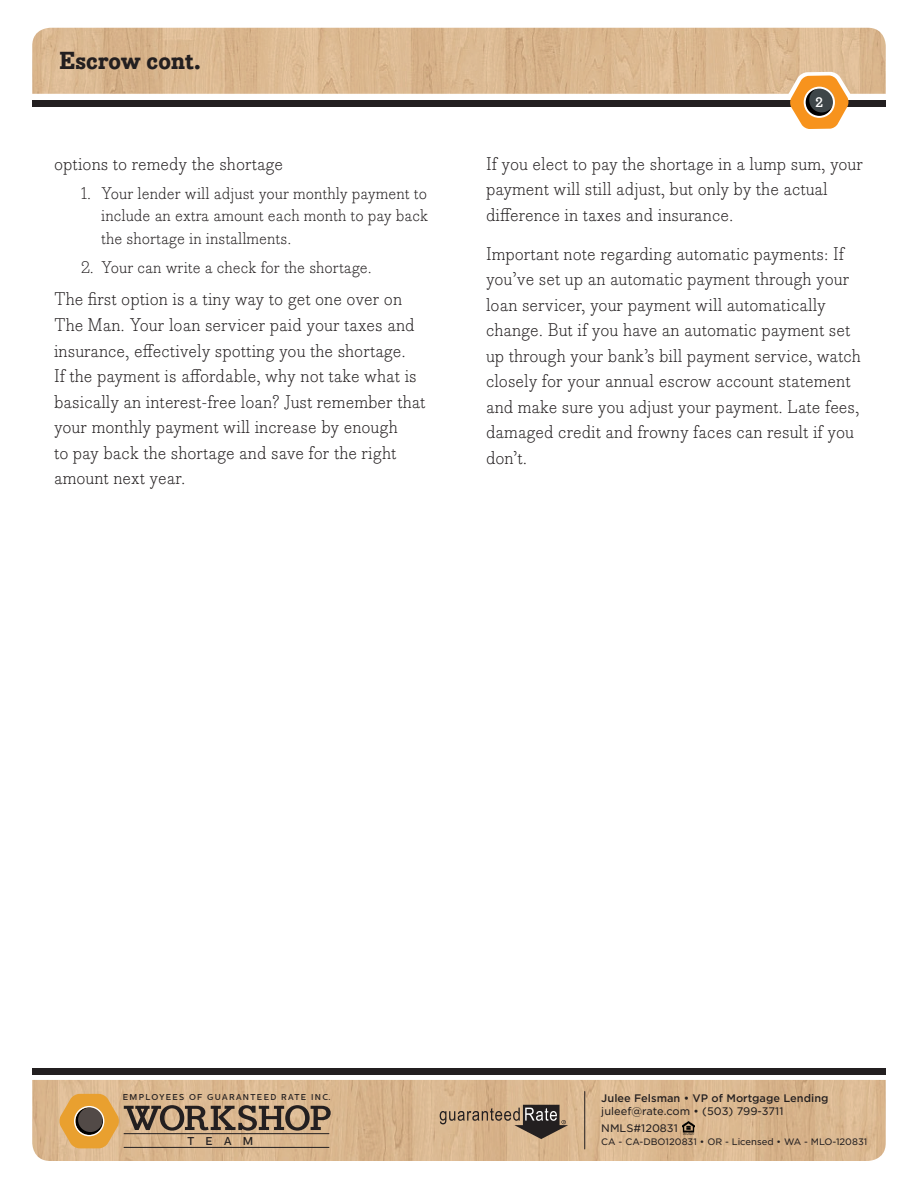
<style>
.page{position:relative;width:918px;height:1188px;background:#fff}
.page>*{position:absolute;margin:0;border:0;box-sizing:border-box;transform-origin:0 0}
.t1{font:700 expanded 24px "Bodoni Egyptian Pro";color:#231f20}
.t2{font:300 18px/25.5px "Bodoni Egyptian Pro";color:#231f20}
.t3{font:300 16.5px/22.5px "Bodoni Egyptian Pro";color:#231f20;text-align:justify}
.t4{font:700 13.5px "Bodoni Egyptian Pro";color:#fff}
.t5{font:500 11.4px "Centrale Sans";color:#231f20}
.t6{font:10.5px/16.5px "Gotham S Sm";color:#231f20}
.t7{font:500 10.5px "Gotham S Sm";color:#231f20}
.t8{font:9px "Gotham S Sm";color:#231f20}
.t9{font:500 8.55px "Centrale Sans";letter-spacing:.155em;color:#231f20}
</style>
<div class="page">
<img style="left:32px;top:28px;width:854px;height:66px">
<div style="left:32px;top:100px;width:854px;height:7px;background:#231f20"></div>
<svg style="left:783px;top:71px;width:72px;height:58px"></svg>
<svg style="left:805px;top:88px;width:28px;height:28px"></svg>
<div style="left:809px;top:88px;width:25px;height:24px;background:#3e4649;border-radius:50%"></div>
<div style="left:804px;top:87px;width:31px;height:31px;border:2px solid #fff;border-radius:50%"></div>
<img style="left:32px;top:1080px;width:854px;height:81px">
<div style="left:32px;top:1069px;width:854px;height:6px;background:#231f20"></div>
<svg style="left:683px;top:1122px;width:11px;height:12px"></svg>
<svg style="left:440px;top:1105px;width:128px;height:34px;background:#a48b70"></svg>
<hr style="left:584px;top:1092px;width:1px;height:57px;background:#231f20">
<svg style="left:58px;top:1093px;width:273px;height:56px;background:#be9b71"></svg>
<svg style="left:75px;top:1107px;width:28px;height:28px"></svg>
<div style="left:78px;top:1107px;width:25px;height:25px;background:#524a47;border-radius:50%"></div>
<div style="left:74px;top:1106px;width:30px;height:30px;border:1px solid #fff;border-radius:50%"></div>
<hr style="left:124px;top:1133px;width:205px;height:1px;background:#231f20">
<hr style="left:124px;top:1147px;width:205px;height:1px;background:#231f20">
<h1 class="t1" style="left:59px;top:46px;width:143px">Escrow cont.</h1>
<p class="t2" style="left:54px;top:152px;width:231px">options to remedy the shortage</p>
<p class="t3" style="left:101px;top:183px;width:329px;text-indent:-20px">1. Your lender will adjust your monthly payment to include an extra amount each month to pay back the shortage in installments.</p>
<p class="t3" style="left:81px;top:257px;width:292px">2. Your can write a check for the shortage.</p>
<p class="t2" style="left:54px;top:287px;width:373px">The first option is a tiny way to get one over on The Man. Your loan servicer paid your taxes and insurance, effectively spotting you the shortage.<br>If the payment is affordable, why not take what is basically an interest-free loan? Just remember that your monthly payment will increase by enough<br>to pay back the shortage and save for the right amount next year.</p>
<p class="t4" style="left:816px;top:94px;width:9px">2</p>
<p class="t2" style="left:486px;top:152px;width:379px">If you elect to pay the shortage in a lump sum, your payment will still adjust, but only by the actual difference in taxes and insurance.</p>
<p class="t2" style="left:486px;top:242px;width:376px">Important note regarding automatic payments: If you’ve set up an automatic payment through your loan servicer, your payment will automatically change. But if you have an automatic payment set up through your bank’s bill payment service, watch closely for your annual escrow account statement and make sure you adjust your payment. Late fees, damaged credit and frowny faces can result if you don’t.</p>
<p class="t9" style="left:123px;top:1092px;width:209px">EMPLOYEES OF GUARANTEED RATE INC.</p>
<p class="t5" style="left:187px;top:1134px;width:68px">TEAM</p>
<p class="t7" style="left:601px;top:1091px;width:229px">Julee Felsman • VP of Mortgage Lending</p>
<p class="t6" style="left:601px;top:1103px;width:184px">juleef@rate.com • (503) 799-3711<br>NMLS#120831</p>
<p class="t8" style="left:601px;top:1136px;width:268px">CA - CA-DBO120831 • OR - Licensed • WA - MLO-120831</p>
</div>
